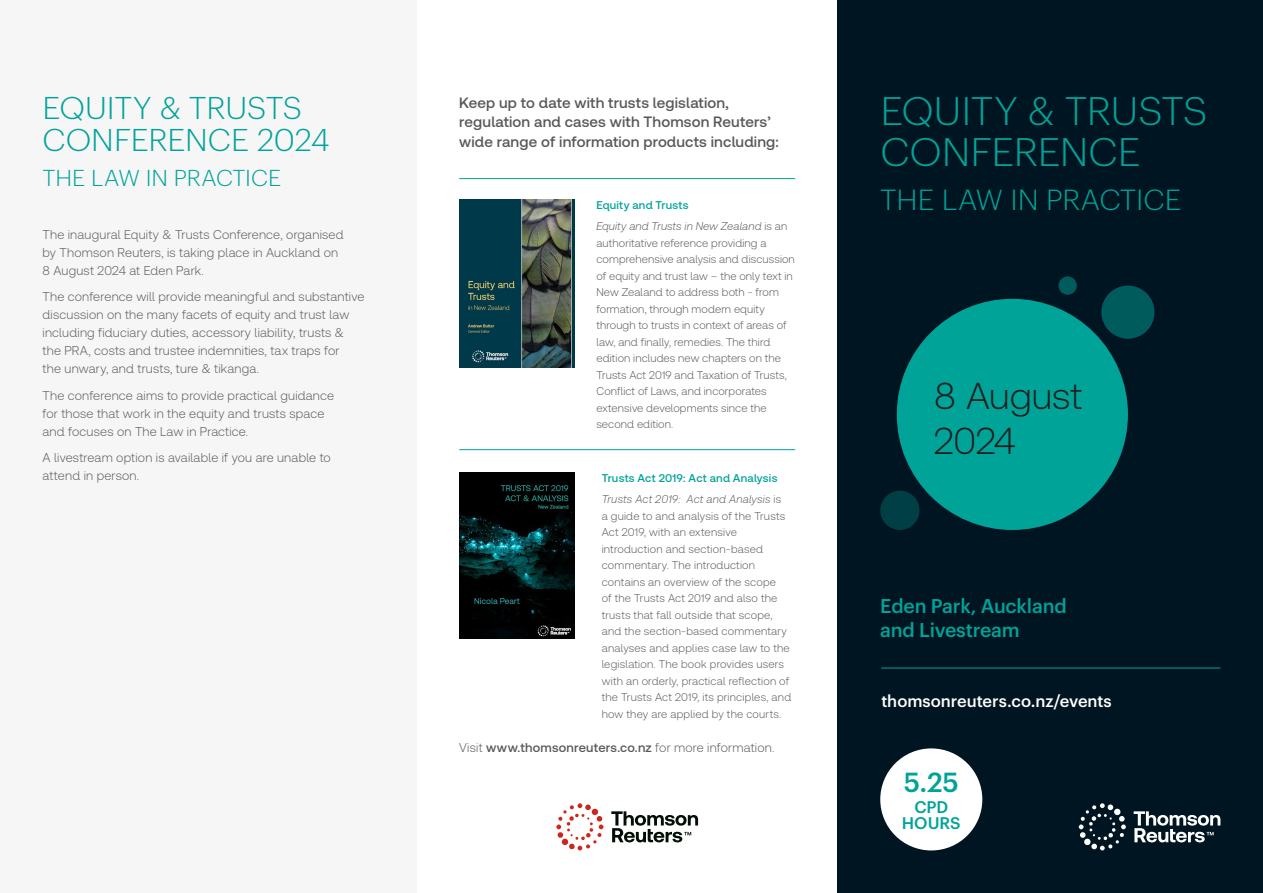
<style>
.page{position:relative;width:1263px;height:893px;background:#fff}
.page>*{position:absolute;margin:0;border:0;box-sizing:border-box;transform-origin:0 0}
.t1{font:300 39px/40.5px "Graphik";letter-spacing:-.01em;color:#00a398}
.t2{font:300 37.5px/45px "Clario";letter-spacing:-.005em;color:#231f20}
.t3{font:300 30.9px/32.1px "Graphik";letter-spacing:-.01em;color:#00a398}
.t4{font:300 28.5px "Graphik";letter-spacing:-.005em;color:#00a398}
.t5{font:500 27px "Graphik";color:#00a398}
.t6{font:300 22.5px "Graphik";letter-spacing:-.005em;color:#00a398}
.t7{font:500 19.5px/24px "Graphik";letter-spacing:-.01em;color:#00a398}
.body{font:500 16.5px "Graphik";color:#fff}
.t8{font:500 16.5px "Graphik";color:#00a398}
.sub{font:500 15px/19.5px "Clario";letter-spacing:.01em;color:#57585a}
.body-2{font:300 12.75px/18px "Clario";letter-spacing:.015em;color:#57585a}
.body-3{font:300 11.25px/16.5px "Clario";letter-spacing:.015em;color:#57585a}
.sub-2{font:500 11.25px "Clario";letter-spacing:.02em;color:#00a398}
.s1{font-style:italic}
.s2{font-weight:500}
</style>
<div class="page">
<div style="left:838px;top:0;width:425px;height:893px;background:#001522"></div>
<div style="left:880px;top:748px;width:102px;height:102px;background:#fff;border-radius:50%"></div>
<div style="left:0;top:0;width:417px;height:893px;background:#f6f6f7"></div>
<svg style="left:1134px;top:811px;width:86px;height:31px"></svg>
<svg style="left:1079px;top:803px;width:47px;height:47px"></svg>
<div style="left:897px;top:299px;width:231px;height:231px;background:#00a398;border-radius:50%"></div>
<div style="left:880px;top:491px;width:39px;height:39px;background:#003f45;border-radius:50%"></div>
<svg style="left:1058px;top:276px;width:19px;height:19px"></svg>
<div style="left:1101px;top:286px;width:53px;height:53px;background:#005b5c;border-radius:50%"></div>
<svg style="left:611px;top:811px;width:87px;height:31px"></svg>
<svg style="left:556px;top:803px;width:47px;height:47px"></svg>
<img style="left:459px;top:200px;width:115px;height:167px">
<img style="left:459px;top:472px;width:115px;height:167px">
<hr style="left:459px;top:178px;width:336px;height:1px;background:#00a398">
<hr style="left:459px;top:449px;width:336px;height:1px;background:#00a398">
<hr style="left:881px;top:668px;width:339px;height:1px;background:#00a398">
<p class="t3" style="left:43px;top:89px;width:289px">EQUITY &amp; TRUSTS<br>CONFERENCE 2024</p>
<p class="t6" style="left:43px;top:162px;width:240px">THE LAW IN PRACTICE</p>
<p class="body-2" style="left:43px;top:225px;width:303px">The inaugural Equity &amp; Trusts Conference, organised by Thomson Reuters, is taking place in Auckland on<br>8 August 2024 at Eden Park.</p>
<p class="body-2" style="left:43px;top:287px;width:323px">The conference will provide meaningful and substantive discussion on the many facets of equity and trust law including fiduciary duties, accessory liability, trusts &amp; the PRA, costs and trustee indemnities, tax traps for<br>the unwary, and trusts, ture &amp; tikanga.</p>
<p class="body-2" style="left:43px;top:386px;width:293px">The conference aims to provide practical guidance for those that work in the equity and trusts space and focuses on The Law in Practice.</p>
<p class="body-2" style="left:43px;top:448px;width:290px">A livestream option is available if you are unable to attend in person.</p>
<p class="sub" style="left:459px;top:92px;width:321px">Keep up to date with trusts legislation, regulation and cases with Thomson Reuters’ wide range of information products including:</p>
<p class="sub-2" style="left:596px;top:198px;width:94px">Equity and Trusts</p>
<p class="body-3" style="left:596px;top:217px;width:200px"><span class="s1">Equity and Trusts in New Zealand</span> is an authoritative reference providing a comprehensive analysis and discussion of equity and trust law – the only text in New Zealand to address both - from formation, through modern equity through to trusts in context of areas of law, and finally, remedies. The third edition includes new chapters on the Trusts Act 2019 and Taxation of Trusts, Conflict of Laws, and incorporates extensive developments since the second edition.</p>
<p class="sub-2" style="left:602px;top:471px;width:177px">Trusts Act 2019: Act and Analysis</p>
<p class="body-3" style="left:602px;top:491px;width:191px"><span class="s1">Trusts Act 2019: Act and Analysis</span> is<br>a guide to and analysis of the Trusts Act 2019, with an extensive introduction and section-based commentary. The introduction contains an overview of the scope<br>of the Trusts Act 2019 and also the trusts that fall outside that scope, and the section-based commentary analyses and applies case law to the legislation. The book provides users with an orderly, practical reflection of the Trusts Act 2019, its principles, and how they are applied by the courts.</p>
<p class="body-2" style="left:459px;top:738px;width:317px">Visit <span class="s2">www.thomsonreuters.co.nz</span> for more information.</p>
<p class="t1" style="left:880px;top:88px;width:329px">EQUITY &amp; TRUSTS<br>CONFERENCE</p>
<p class="t4" style="left:880px;top:179px;width:303px">THE LAW IN PRACTICE</p>
<p class="t2" style="left:934px;top:372px;width:150px">8 August<br>2024</p>
<p class="t7" style="left:880px;top:593px;width:188px">Eden Park, Auckland and Livestream</p>
<p class="body" style="left:881px;top:688px;width:232px">thomsonreuters.co.nz/events</p>
<p class="t5" style="left:904px;top:761px;width:57px">5.25</p>
<p class="t8" style="left:914px;top:794px;width:35px">CPD</p>
<p class="t8" style="left:902px;top:810px;width:60px">HOURS</p>
</div>
